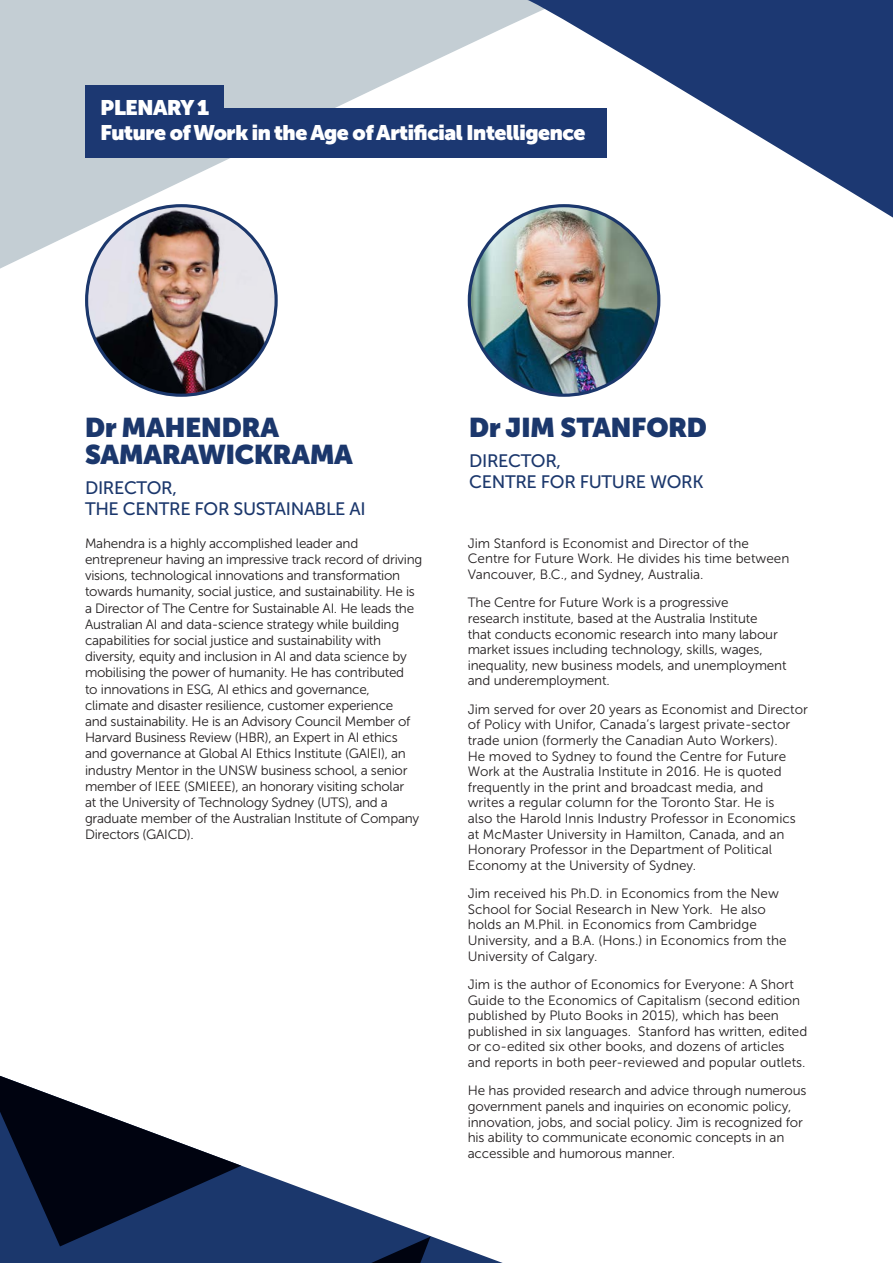
<style>
.page{position:relative;width:893px;height:1263px;background:#fff}
.page>*{position:absolute;margin:0;border:0;box-sizing:border-box;transform-origin:0 0}
.SPEAKER_-_Name{font:900 27px/27px "Museo Sans Display";color:#1b376c}
.SPEAKER_-_group{font:900 21px/25.2px "Museo Sans Display";letter-spacing:-.02em;color:#fff}
.SPEAKER_-_Title{font:18px/21.6px "Museo Sans 500";letter-spacing:-.02em;color:#1b376c}
.SPEAKER_-_Name-2{font:18px/21.6px "Museo Sans 500";letter-spacing:-.02em;color:#1b376c}
.SPEAKER_-_text{font:13.5px/15.6px "Museo Sans 300";letter-spacing:-.01em;color:#231f20}
</style>
<div class="page">
<svg style="left:0;top:0;width:527px;height:269px;fill:#c4ced4"></svg>
<svg style="left:527px;top:0;width:366px;height:218px;fill:#1c3872"></svg>
<img style="left:87px;top:206px;width:189px;height:189px">
<div style="left:85px;top:109px;width:521px;height:49px;background:#1c3872"></div>
<div style="left:85px;top:85px;width:138px;height:50px;background:#1c3872"></div>
<img style="left:469px;top:206px;width:190px;height:189px;border-radius:95px">
<svg style="left:0;top:1165px;width:406px;height:98px;fill:#1b376c"></svg>
<svg style="left:0;top:1076px;width:241px;height:170px"></svg>
<svg style="left:287px;top:1227px;width:216px;height:36px"></svg>
<p class="SPEAKER_-_group" style="left:101px;top:95px;width:486px">PLENARY 1<br>Future of Work in the Age of Artificial Intelligence</p>
<p class="SPEAKER_-_Name" style="left:85px;top:414px;width:269px">Dr MAHENDRA<br>SAMARAWICKRAMA</p>
<p class="SPEAKER_-_Title" style="left:85px;top:477px;width:282px">DIRECTOR,<br>THE CENTRE FOR SUSTAINABLE AI</p>
<p class="SPEAKER_-_Name" style="left:469px;top:414px;width:239px">Dr JIM STANFORD</p>
<p class="SPEAKER_-_Name-2" style="left:469px;top:450px;width:236px">DIRECTOR,<br>CENTRE FOR FUTURE WORK</p>
<p class="SPEAKER_-_text" style="left:85px;top:535px;width:339px;line-height:16.2px">Mahendra is a highly accomplished leader and entrepreneur having an impressive track record of driving visions, technological innovations and transformation towards humanity, social justice, and sustainability. He is a Director of The Centre for Sustainable AI. He leads the Australian AI and data-science strategy while building capabilities for social justice and sustainability with diversity, equity and inclusion in AI and data science by mobilising the power of humanity. He has contributed<br>to innovations in ESG, AI ethics and governance,<br>climate and disaster resilience, customer experience<br>and sustainability. He is an Advisory Council Member of Harvard Business Review (HBR), an Expert in AI ethics and governance at Global AI Ethics Institute (GAIEI), an industry Mentor in the UNSW business school, a senior member of IEEE (SMIEEE), an honorary visiting scholar<br>at the University of Technology Sydney (UTS), and a graduate member of the Australian Institute of Company Directors (GAICD).</p>
<p class="SPEAKER_-_text" style="left:468px;top:535px;width:323px">Jim Stanford is Economist and Director of the<br>Centre for Future Work. He divides his time between<br>Vancouver, B.C., and Sydney, Australia.</p>
<p class="SPEAKER_-_text" style="left:468px;top:595px;width:320px">The Centre for Future Work is a progressive<br>research institute, based at the Australia Institute<br>that conducts economic research into many labour market issues including technology, skills, wages, inequality, new business models, and unemployment and underemployment.</p>
<p class="SPEAKER_-_text" style="left:468px;top:701px;width:342px">Jim served for over 20 years as Economist and Director of Policy with Unifor, Canada’s largest private-sector trade union (formerly the Canadian Auto Workers).<br>He moved to Sydney to found the Centre for Future Work at the Australia Institute in 2016. He is quoted frequently in the print and broadcast media, and<br>writes a regular column for the Toronto Star. He is<br>also the Harold Innis Industry Professor in Economics at McMaster University in Hamilton, Canada, and an Honorary Professor in the Department of Political Economy at the University of Sydney.</p>
<p class="SPEAKER_-_text" style="left:468px;top:886px;width:320px">Jim received his Ph.D. in Economics from the New School for Social Research in New York. He also holds an M.Phil. in Economics from Cambridge University, and a B.A. (Hons.) in Economics from the University of Calgary.</p>
<p class="SPEAKER_-_text" style="left:468px;top:976px;width:341px">Jim is the author of Economics for Everyone: A Short Guide to the Economics of Capitalism (second edition published by Pluto Books in 2015), which has been published in six languages. Stanford has written, edited or co-edited six other books, and dozens of articles and reports in both peer-reviewed and popular outlets.</p>
<p class="SPEAKER_-_text" style="left:468px;top:1083px;width:340px">He has provided research and advice through numerous government panels and inquiries on economic policy, innovation, jobs, and social policy. Jim is recognized for his ability to communicate economic concepts in an accessible and humorous manner.</p>
</div>
